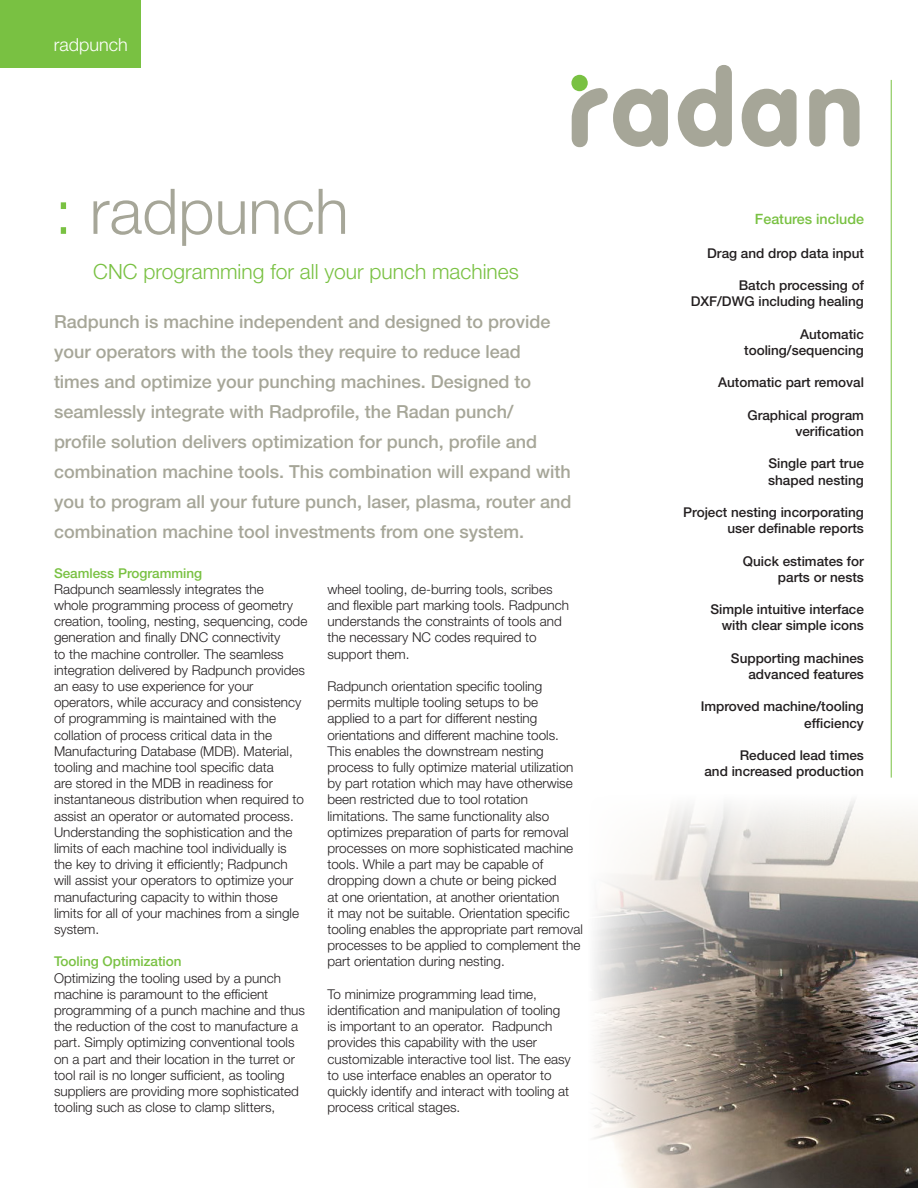
<style>
.page{position:relative;width:918px;height:1188px;background:#fff}
.page>*{position:absolute;margin:0;border:0;box-sizing:border-box;transform-origin:0 0}
.t1{font:110.25px "VAG Round";color:#a6a698}
.t2{font:300 63px "Helvetica Neue";color:#a6a698}
.t3{font:300 21px "Helvetica Neue";color:#79c142}
.t4{font:500 18px/30px "Helvetica Neue";color:#a6a698}
.t5{font:300 18px "Helvetica Neue";color:#fff}
.t6{font:500 14.25px "Helvetica Neue";color:#79c142}
.t7{font:300 13.5px/16.2px "Helvetica Neue";color:#231f20}
.t8{font:500 13.5px/16.2px "Helvetica Neue";color:#231f20;text-align:right}
.t9{font:500 13.5px "Helvetica Neue";color:#79c142}
.s1{color:#79c142}
</style>
<div class="page">
<hr style="left:891px;top:80px;width:1px;height:698px;background:#79c142">
<svg style="left:572px;top:75px;width:36px;height:72px"></svg>
<img style="left:593px;top:799px;width:325px;height:389px">
<div style="left:0;top:0;width:140px;height:68px;background:#79c142"></div>
<p class="t5" style="left:54px;top:33px;width:76px">radpunch</p>
<p class="t2" style="left:55px;top:173px;width:296px"><span class="s1">:</span> radpunch</p>
<p class="t3" style="left:93px;top:258px;width:427px">CNC programming for all your punch machines</p>
<p class="t4" style="left:54px;top:306px;width:519px">Radpunch is machine independent and designed to provide your operators with the tools they require to reduce lead<br>times and optimize your punching machines. Designed to seamlessly integrate with Radprofile, the Radan punch/<br>profile solution delivers optimization for punch, profile and combination machine tools. This combination will expand with you to program all your future punch, laser, plasma, router and combination machine tool investments from one system.</p>
<p class="t9" style="left:54px;top:565px;width:150px">Seamless Programming</p>
<p class="t7" style="left:54px;top:581px;width:255px">Radpunch seamlessly integrates the<br>whole programming process of geometry creation, tooling, nesting, sequencing, code generation and finally DNC connectivity<br>to the machine controller. The seamless integration delivered by Radpunch provides an easy to use experience for your operators, while accuracy and consistency of programming is maintained with the collation of process critical data in the Manufacturing Database (MDB). Material, tooling and machine tool specific data<br>are stored in the MDB in readiness for instantaneous distribution when required to assist an operator or automated process.<br>Understanding the sophistication and the limits of each machine tool individually is the key to driving it efficiently; Radpunch will assist your operators to optimize your manufacturing capacity to within those limits for all of your machines from a single system.</p>
<p class="t9" style="left:54px;top:953px;width:129px">Tooling Optimization</p>
<p class="t7" style="left:54px;top:969px;width:253px">Optimizing the tooling used by a punch machine is paramount to the efficient programming of a punch machine and thus the reduction of the cost to manufacture a part. Simply optimizing conventional tools on a part and their location in the turret or tool rail is no longer sufficient, as tooling suppliers are providing more sophisticated tooling such as close to clamp slitters,</p>
<p class="t7" style="left:327px;top:581px;width:243px">wheel tooling, de-burring tools, scribes and flexible part marking tools. Radpunch understands the constraints of tools and the necessary NC codes required to support them.</p>
<p class="t7" style="left:327px;top:678px;width:257px">Radpunch orientation specific tooling permits multiple tooling setups to be applied to a part for different nesting orientations and different machine tools.<br>This enables the downstream nesting process to fully optimize material utilization by part rotation which may have otherwise been restricted due to tool rotation limitations. The same functionality also optimizes preparation of parts for removal processes on more sophisticated machine tools. While a part may be capable of dropping down a chute or being picked<br>at one orientation, at another orientation<br>it may not be suitable. Orientation specific tooling enables the appropriate part removal processes to be applied to complement the part orientation during nesting.</p>
<p class="t7" style="left:327px;top:986px;width:245px">To minimize programming lead time, identification and manipulation of tooling is important to an operator. Radpunch provides this capability with the user customizable interactive tool list. The easy to use interface enables an operator to quickly identify and interact with tooling at process critical stages.</p>
<p class="t1" style="left:610px;top:46px;width:258px">adan</p>
<p class="t6" style="left:755px;top:211px;width:111px">Features include</p>
<p class="t8" style="left:707px;top:245px;width:158px">Drag and drop data input</p>
<p class="t8" style="left:691px;top:277px;width:175px">Batch processing of<br>DXF/DWG including healing</p>
<p class="t8" style="left:744px;top:326px;width:121px">Automatic tooling/sequencing</p>
<p class="t8" style="left:718px;top:374px;width:147px">Automatic part removal</p>
<p class="t8" style="left:747px;top:407px;width:118px">Graphical program verification</p>
<p class="t8" style="left:768px;top:455px;width:97px;text-align:left">Single part true shaped nesting</p>
<p class="t8" style="left:683px;top:504px;width:182px">Project nesting incorporating user definable reports</p>
<p class="t8" style="left:743px;top:553px;width:123px">Quick estimates for parts or nests</p>
<p class="t8" style="left:710px;top:601px;width:155px">Simple intuitive interface with clear simple icons</p>
<p class="t8" style="left:731px;top:650px;width:135px">Supporting machines advanced features</p>
<p class="t8" style="left:701px;top:698px;width:165px">Improved machine/tooling efficiency</p>
<p class="t8" style="left:704px;top:747px;width:161px">Reduced lead times<br>and increased production</p>
</div>
